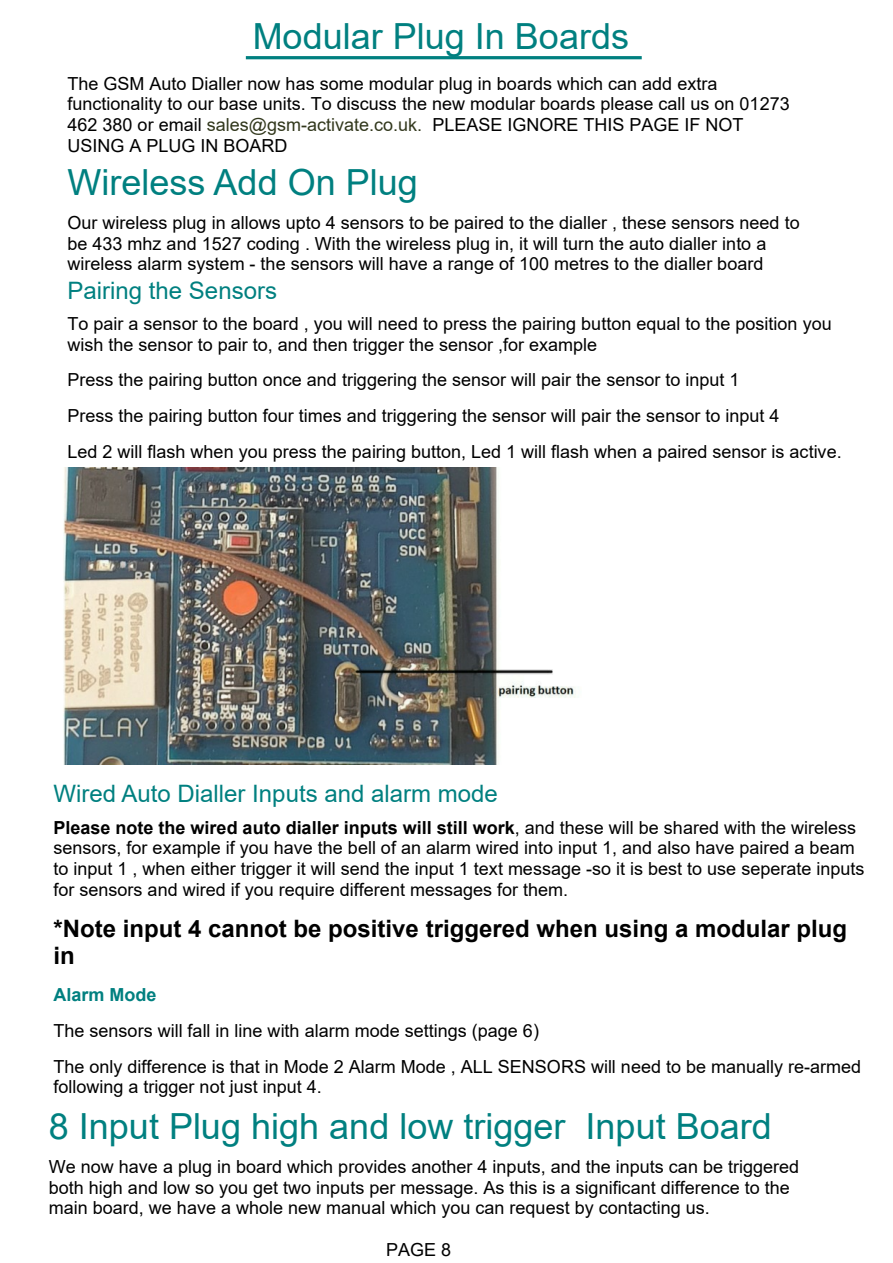
<style>
.page{position:relative;width:893px;height:1263px;background:#fff}
.page>*{position:absolute;margin:0;border:0;box-sizing:border-box;transform-origin:0 0}
.t1{font:36px "Arial";color:#008080}
.t2{font:700 24px/27.5px "Arial";color:#000}
.t3{font:24px "Arial";color:#008080}
.t4{font:18px/20.7px "Arial";color:#000}
.t5{font:700 18px "Arial";color:#008080}
.s1{color:#32381d}
.s2{font-weight:700}
</style>
<div class="page">
<img style="left:63px;top:467px;width:512px;height:297px">
<hr style="left:246px;top:56px;width:396px;height:3px;background:#008080">
<h1 class="t1" style="left:253px;top:22px;width:378px">Modular Plug In Boards</h1>
<p class="t4" style="left:67px;top:75px;width:724px">The GSM Auto Dialler now has some modular plug in boards which can add extra functionality to our base units. To discuss the new modular boards please call us on 01273<br>462 380 or email <span class="s1">sales@gsm-activate.co.uk.</span> PLEASE IGNORE THIS PAGE IF NOT USING A PLUG IN BOARD</p>
<h1 class="t1" style="left:67px;top:169px;width:352px">Wireless Add On Plug</h1>
<p class="t4" style="left:67px;top:214px;width:734px">Our wireless plug in allows upto 4 sensors to be paired to the dialler , these sensors need to be 433 mhz and 1527 coding . With the wireless plug in, it will turn the auto dialler into a wireless alarm system - the sensors will have a range of 100 metres to the dialler board</p>
<h2 class="t3" style="left:67px;top:281px;width:211px">Pairing the Sensors</h2>
<p class="t4" style="left:67px;top:315px;width:766px">To pair a sensor to the board , you will need to press the pairing button equal to the position you wish the sensor to pair to, and then trigger the sensor ,for example</p>
<p class="t4" style="left:67px;top:364px;width:776px;line-height:35.7px">Press the pairing button once and triggering the sensor will pair the sensor to input 1<br>Press the pairing button four times and triggering the sensor will pair the sensor to input 4<br>Led 2 will flash when you press the pairing button, Led 1 will flash when a paired sensor is active.</p>
<h2 class="t3" style="left:53px;top:785px;width:446px">Wired Auto Dialler Inputs and alarm mode</h2>
<p class="t4" style="left:53px;top:819px;width:813px"><span class="s2">Please note the wired auto dialler inputs will still work</span>, and these will be shared with the wireless sensors, for example if you have the bell of an alarm wired into input 1, and also have paired a beam to input 1 , when either trigger it will send the input 1 text message -so it is best to use seperate inputs for sensors and wired if you require different messages for them.</p>
<h2 class="t2" style="left:53px;top:917px;width:795px">*Note input 4 cannot be positive triggered when using a modular plug in</h2>
<p class="t5" style="left:53px;top:988px;width:104px">Alarm Mode</p>
<p class="t4" style="left:53px;top:1014px;width:809px;line-height:35.7px">The sensors will fall in line with alarm mode settings (page 6)<br>The only difference is that in Mode 2 Alarm Mode , ALL SENSORS will need to be manually re-armed</p>
<p class="t4" style="left:53px;top:1078px;width:270px">following a trigger not just input 4.</p>
<h1 class="t1" style="left:49px;top:1113px;width:724px">8 Input Plug high and low trigger Input Board</h1>
<p class="t4" style="left:49px;top:1158px;width:752px">We now have a plug in board which provides another 4 inputs, and the inputs can be triggered both high and low so you get two inputs per message. As this is a significant difference to the main board, we have a whole new manual which you can request by contacting us.</p>
<p class="t4" style="left:386px;top:1240px;width:67px">PAGE 8</p>
</div>
